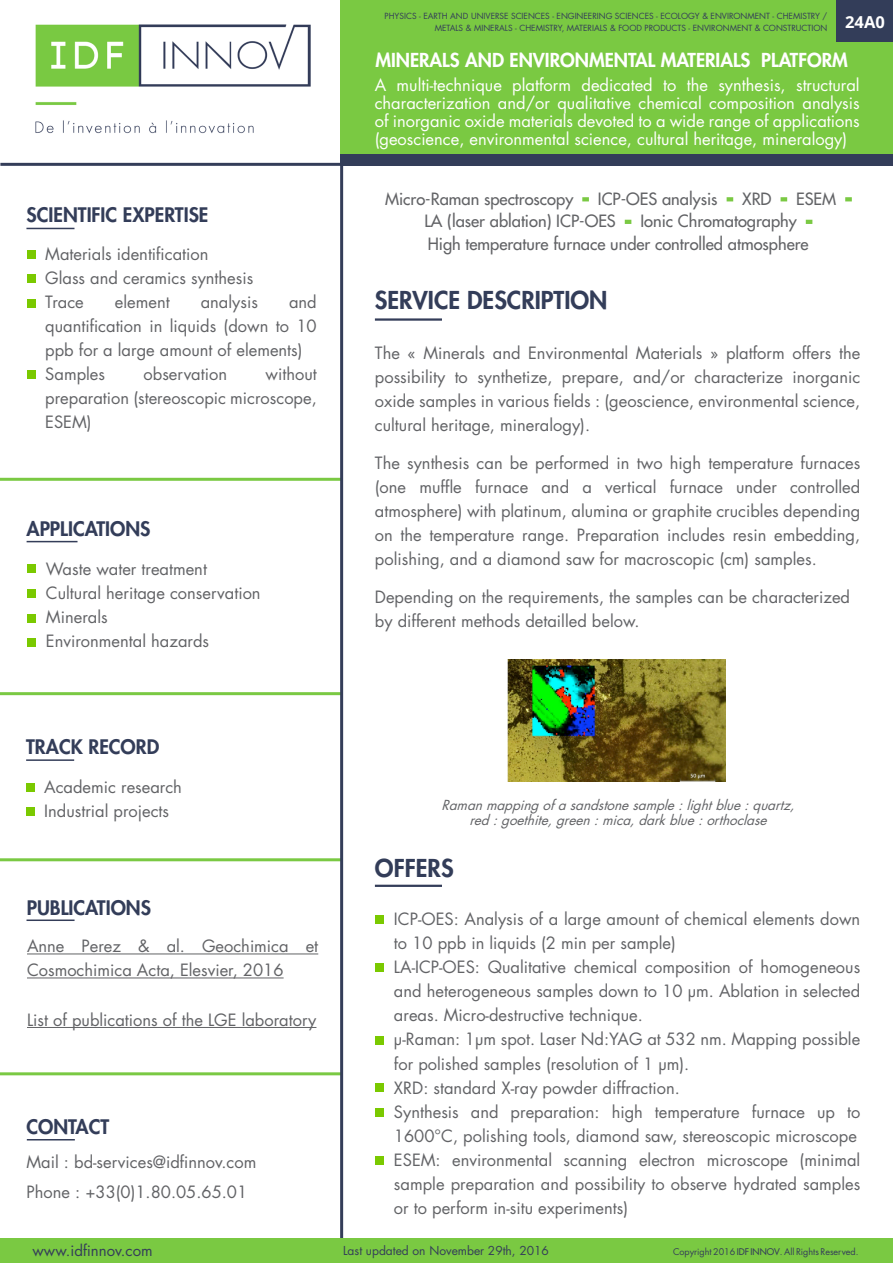
<style>
.page{position:relative;width:893px;height:1263px;background:#fff}
.page>*{position:absolute;margin:0;border:0;box-sizing:border-box;transform-origin:0 0}
.t1{font:800 24px "Futura Std";color:#333d59}
.t2{font:800 19.5px "Futura Std";color:#333d59}
.t3{font:800 18.75px "Futura Std";color:#fff}
.t4{font:16.5px/24px "Futura Std";color:#626366}
.t5{font:16.5px/18px "Futura Std";color:#fff;text-align:justify}
.t6{font:500 16.5px/22.5px "Futura Std";color:#626366;text-align:center}
.t7{font:700 16.5px "Open Sans";color:#fff}
.t8{font:15px "Futura Std";color:#343d59}
.t9{font:italic 13.5px/15px "Futura Std";color:#626366;text-align:center}
.t10{font:12px "Futura Std";color:#343d59}
.t11{font:9px "Futura";color:#343d59}
.t12{font:8.25px/12px "Futura Std";color:#333d59;text-align:right}
.s1{color:#7ac943}
.s2{font-style:inherit}
</style>
<div class="page">
<hr style="left:0;top:1072px;width:342px;height:3px;background:#7ac943">
<hr style="left:0;top:858px;width:342px;height:3px;background:#7ac943">
<hr style="left:0;top:692px;width:342px;height:3px;background:#7ac943">
<hr style="left:0;top:478px;width:342px;height:3px;background:#7ac943">
<hr style="left:340px;top:0;width:3px;height:1263px;background:#343d59">
<div style="left:340px;top:0;width:553px;height:165px;background:#7ac942"></div>
<div style="left:0;top:1239px;width:893px;height:24px;background:#7ac942"></div>
<hr style="left:0;top:163px;width:343px;height:3px;background:#343d59">
<hr style="left:26px;top:228px;width:48px;height:1px;background:#343d59">
<hr style="left:27px;top:541px;width:51px;height:1px;background:#343d59">
<hr style="left:27px;top:919px;width:48px;height:2px;background:#343d59">
<hr style="left:26px;top:759px;width:48px;height:2px;background:#343d59">
<hr style="left:27px;top:1139px;width:48px;height:1px;background:#343d59">
<hr style="left:375px;top:318px;width:67px;height:3px;background:#343d59">
<hr style="left:375px;top:885px;width:67px;height:2px;background:#343d59">
<img style="left:35px;top:24px;width:276px;height:110px">
<div style="left:375px;top:915px;width:8px;height:9px;background:#7ac900"></div>
<div style="left:27px;top:250px;width:8px;height:9px;background:#7ac900"></div>
<div style="left:27px;top:565px;width:8px;height:8px;background:#7ac900"></div>
<hr style="left:27px;top:953px;width:291px;height:1px;background:#626366">
<hr style="left:27px;top:977px;width:257px;height:1px;background:#626366">
<hr style="left:27px;top:1027px;width:289px;height:1px;background:#626366">
<svg style="left:582px;top:197px;width:7px;height:4px"></svg>
<svg style="left:727px;top:197px;width:6px;height:4px"></svg>
<svg style="left:781px;top:197px;width:6px;height:4px"></svg>
<svg style="left:845px;top:197px;width:7px;height:4px"></svg>
<svg style="left:625px;top:220px;width:6px;height:4px"></svg>
<svg style="left:806px;top:220px;width:6px;height:4px"></svg>
<div style="left:340px;top:155px;width:553px;height:11px;background:#333d59"></div>
<div style="left:375px;top:963px;width:8px;height:9px;background:#7ac900"></div>
<div style="left:26px;top:783px;width:8px;height:9px;background:#7ac900"></div>
<div style="left:836px;top:0;width:57px;height:42px;background:#333d59"></div>
<img style="left:508px;top:659px;width:217px;height:122px">
<div style="left:375px;top:1036px;width:8px;height:9px;background:#7ac900"></div>
<div style="left:375px;top:1083px;width:8px;height:8px;background:#7ac900"></div>
<div style="left:375px;top:1108px;width:8px;height:9px;background:#7ac900"></div>
<div style="left:375px;top:1156px;width:8px;height:8px;background:#7ac900"></div>
<div style="left:27px;top:274px;width:8px;height:9px;background:#7ac900"></div>
<div style="left:27px;top:299px;width:8px;height:9px;background:#7ac900"></div>
<div style="left:27px;top:370px;width:8px;height:9px;background:#7ac900"></div>
<div style="left:27px;top:589px;width:8px;height:9px;background:#7ac900"></div>
<div style="left:27px;top:614px;width:8px;height:9px;background:#7ac900"></div>
<div style="left:27px;top:638px;width:8px;height:9px;background:#7ac900"></div>
<div style="left:26px;top:807px;width:8px;height:9px;background:#7ac900"></div>
<p class="t12" style="left:385px;top:10px;width:444px">PHYSICS - EARTH AND UNIVERSE SCIENCES - ENGINEERING SCIENCES - ECOLOGY &amp; ENVIRONMENT - CHEMISTRY /<br>METALS &amp; MINERALS - CHEMISTRY, MATERIALS &amp; FOOD PRODUCTS - ENVIRONMENT &amp; CONSTRUCTION</p>
<p class="t7" style="left:845px;top:11px;width:41px">24A0</p>
<p class="t2" style="left:27px;top:203px;width:183px">SCIENTIFIC EXPERTISE</p>
<p class="t4" style="left:45px;top:242px;width:210px">Materials identification<br>Glass and ceramics synthesis<br>Trace</p>
<p class="t4" style="left:45px;top:290px;width:273px;text-indent:244px">and quantification in liquids (down to 10 ppb for a large amount of elements)<br>Samples</p>
<p class="t4" style="left:115px;top:290px;width:56px">element</p>
<p class="t4" style="left:201px;top:290px;width:59px">analysis</p>
<p class="t4" style="left:45px;top:362px;width:273px;text-align:justify;text-indent:220px">without preparation (stereoscopic microscope, ESEM)</p>
<p class="t4" style="left:144px;top:362px;width:85px">observation</p>
<p class="t2" style="left:27px;top:516px;width:125px">APPLICATIONS</p>
<p class="t4" style="left:46px;top:557px;width:216px">Waste water treatment<br>Cultural heritage conservation<br>Minerals<br>Environmental hazards</p>
<p class="t2" style="left:26px;top:735px;width:135px">TRACK RECORD</p>
<p class="t4" style="left:44px;top:775px;width:139px">Academic research<br>Industrial projects</p>
<p class="t2" style="left:27px;top:895px;width:126px">PUBLICATIONS</p>
<p class="t4" style="left:27px;top:934px;width:293px">Anne Perez &amp; al. Geochimica et<br>Cosmochimica Acta, Elesvier, 2016</p>
<p class="t4" style="left:27px;top:1008px;width:291px">List of publications of the LGE laboratory</p>
<p class="t2" style="left:27px;top:1114px;width:84px">CONTACT</p>
<p class="t4" style="left:27px;top:1147px;width:231px;line-height:30px">Mail : bd-services@idfinnov.com<br>Phone : +33(0)1.80.05.65.01</p>
<p class="t3" style="left:375px;top:49px;width:474px">MINERALS AND ENVIRONMENTAL MATERIALS PLATFORM</p>
<p class="t5" style="left:375px;top:76px;width:486px">A multi-technique platform dedicated to the synthesis, structural characterization and/or qualitative chemical composition analysis of inorganic oxide materials devoted to a wide range of applications (geoscience, environmental science, cultural heritage, mineralogy)</p>
<p class="t6" style="left:385px;top:187px;width:468px">Micro-Raman spectroscopy <span class="s1">-</span> ICP-OES analysis <span class="s1">-</span> XRD <span class="s1">-</span> ESEM <span class="s1">-<br></span>LA (laser ablation) ICP-OES <span class="s1">-</span> Ionic Chromatography <span class="s1">-<br></span>High temperature furnace under controlled atmosphere</p>
<h1 class="t1" style="left:375px;top:285px;width:234px">SERVICE DESCRIPTION</h1>
<p class="t4" style="left:375px;top:342px;width:487px;text-align:justify">The « Minerals and Environmental Materials » platform offers the possibility to synthetize, prepare, and/or characterize inorganic oxide samples in various fields : (geoscience, environmental science, cultural heritage, mineralogy).</p>
<p class="t4" style="left:375px;top:451px;width:487px;text-align:justify">The synthesis can be performed in two high temperature furnaces (one muffle furnace and a vertical furnace under controlled atmosphere) with platinum, alumina or graphite crucibles depending on the temperature range. Preparation includes resin embedding, polishing, and a diamond saw for macroscopic (cm) samples.</p>
<p class="t4" style="left:375px;top:585px;width:477px">Depending on the requirements, the samples can be characterized by different methods detailled below.</p>
<p class="t9" style="left:442px;top:797px;width:359px">Ramanmappingofasandstonesample:lightblue:quartz, red:goethite,green:mica,darkblue:orthoclase</p>
<h1 class="t1" style="left:375px;top:853px;width:80px">OFFERS</h1>
<p class="t4" style="left:394px;top:907px;width:468px">ICP-OES: Analysis of a large amount of chemical elements down to 10 ppb in liquids (2 min per sample)<br>LA-ICP-OES: Qualitative chemical composition of homogeneous and heterogeneous samples down to 10 μm. Ablation in selected areas. Micro-destructive technique.<br>μ-Raman: 1μm spot. Laser Nd:YAG at 532 nm. Mapping possible for polished samples (resolution of 1 μm).<br>XRD: standard X-ray powder diffraction.<br>Synthesis and preparation: high temperature furnace up to 1600°C, polishing tools, diamond saw, stereoscopic microscope ESEM: environmental scanning electron microscope (minimal sample preparation and possibility to observe hydrated samples or to perform in-situ experiments)</p>
<p class="t8" style="left:33px;top:1241px;width:122px">www.idfinnov.com</p>
<p class="t10" style="left:343px;top:1243px;width:207px">Last updated on November 29th, 2016</p>
<p class="t11" style="left:673px;top:1246px;width:187px">Copyright 2016 <span class="s2">IDF INNOV</span>. All Rights Reserved.</p>
</div>
